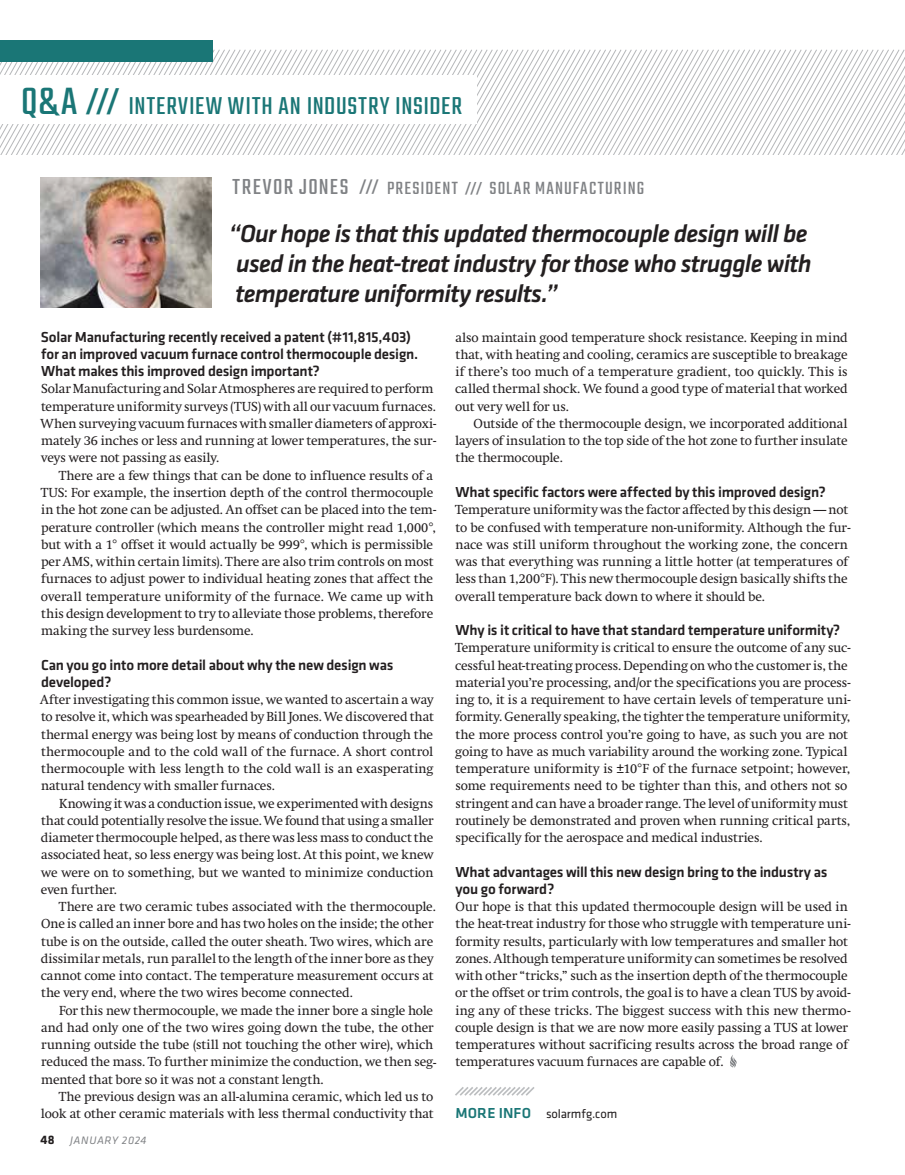
<style>
.page{position:relative;width:905px;height:1175px;background:#fff}
.page>*{position:absolute;margin:0;border:0;box-sizing:border-box;transform-origin:0 0}
.t1{font:27px "Teko";letter-spacing:.035em;color:#1a7676}
.t2{font:italic 500 25.5px/30px "Klavika Basic";letter-spacing:-.03em;color:#231f20}
.t3{font:19.5px "Teko";letter-spacing:.06em;color:#808285}
.t4{font:500 15px/17.2px "Klavika Basic";letter-spacing:-.015em;color:#231f20}
.t5{font:12.9px/17.2px "Swift";letter-spacing:-.005em;color:#231f20}
.t6{font:12.75px "Klavika Basic";letter-spacing:-.01em;color:#231f20}
.t7{font:italic 11.25px "Klavika Basic";letter-spacing:.05em;color:#808285}
.s1{font-size:42px}
.s2{font-weight:500;font-size:32.7px}
.s3{font-size:24px}
.s4{font-weight:500;font-size:18px}
.s5{font-weight:500;font-size:15.75px}
.s6{font-weight:700;font-style:normal;font-size:12.75px;color:#231f20}
.s7{font-weight:500;font-size:15px;color:#1a7676}
</style>
<div class="page">
<svg style="left:0;top:50px;width:904px;height:105px"></svg>
<div style="left:0;top:76px;width:477px;height:48px;background:#fff"></div>
<div style="left:0;top:40px;width:213px;height:22px;background:#1a7676"></div>
<svg style="left:455px;top:1087px;width:80px;height:9px"></svg>
<svg style="left:730px;top:1055px;width:7px;height:13px"></svg>
<img style="left:40px;top:177px;width:171px;height:131px">
<h1 class="t1" style="left:21px;top:91px;width:442px"><span class="s1">Q&amp;A</span> <span class="s2">///</span> INTERVIEW WITH AN INDUSTRY INSIDER</h1>
<h3 class="t3" style="left:232px;top:177px;width:413px"><span class="s3">TREVOR JONES</span> <span class="s4">///</span> PRESIDENT <span class="s5">///</span> SOLAR MANUFACTURING</h3>
<h2 class="t2" style="left:229px;top:217px;width:584px">“Our hope is that this updated thermocouple design will be used in the heat-treat industry for those who struggle with temperature uniformity results.”</h2>
<p class="t4" style="left:41px;top:328px;width:379px">Solar Manufacturing recently received a patent (#11,815,403) for an improved vacuum furnace control thermocouple design.<br>What makes this improved design important?</p>
<p class="t5" style="left:41px;top:380px;width:397px">Solar Manufacturing and Solar Atmospheres are required to perform temperature uniformity surveys (TUS) with all our vacuum furnaces.<br>When surveying vacuum furnaces with smaller diameters of approxi&shy;mately 36 inches or less and running at lower temperatures, the sur&shy;veys were not passing as easily.</p>
<p class="t5" style="left:41px;top:466px;width:397px;text-indent:18px">There are a few things that can be done to influence results of a TUS: For example, the insertion depth of the control thermocouple in the hot zone can be adjusted. An offset can be placed into the tem&shy;perature controller (which means the controller might read 1,000°, but with a 1° offset it would actually be 999°, which is permissible per AMS, within certain limits). There are also trim controls on most furnaces to adjust power to individual heating zones that affect the overall temperature uniformity of the furnace. We came up with this design development to try to alleviate those problems, therefore making the survey less burdensome.</p>
<p class="t4" style="left:41px;top:655px;width:354px">Can you go into more detail about why the new design was developed?</p>
<p class="t5" style="left:40px;top:691px;width:395px;text-align:justify">After investigating this common issue, we wanted to ascertain a way to resolve it, which was spearheaded by Bill Jones. We discovered that thermal energy was being lost by means of conduction through the thermocouple and to the cold wall of the furnace. A short control thermocouple with less length to the cold wall is an exasperating natural tendency with smaller furnaces.</p>
<p class="t5" style="left:41px;top:794px;width:394px;text-align:justify;text-indent:18px">Knowing it was a conduction issue, we experimented with designs that could potentially resolve the issue. We found that using a smaller diameter thermocouple helped, as there was less mass to conduct the associated heat, so less energy was being lost. At this point, we knew we were on to something, but we wanted to minimize conduction even further.</p>
<p class="t5" style="left:41px;top:898px;width:396px;text-indent:18px">There are two ceramic tubes associated with the thermocouple.<br>One is called an inner bore and has two holes on the inside; the other tube is on the outside, called the outer sheath. Two wires, which are dissimilar metals, run parallel to the length of the inner bore as they cannot come into contact. The temperature measurement occurs at the very end, where the two wires become connected.</p>
<p class="t5" style="left:41px;top:1001px;width:396px;text-indent:18px">For this new thermocouple, we made the inner bore a single hole and had only one of the two wires going down the tube, the other running outside the tube (still not touching the other wire), which reduced the mass. To further minimize the conduction, we then seg&shy;mented that bore so it was not a constant length.</p>
<p class="t5" style="left:41px;top:1087px;width:394px;text-align:right">The previous design was an all-alumina ceramic, which led us to look at other ceramic materials with less thermal conductivity that</p>
<p class="t7" style="left:40px;top:1133px;width:108px"><span class="s6">48</span> JANUARY 2024</p>
<p class="t5" style="left:455px;top:328px;width:394px;text-align:justify">also maintain good temperature shock resistance. Keeping in mind that, with heating and cooling, ceramics are susceptible to breakage if there’s too much of a temperature gradient, too quickly. This is called thermal shock. We found a good type of material that worked out very well for us.</p>
<p class="t5" style="left:455px;top:415px;width:394px;text-align:justify;text-indent:18px">Outside of the thermocouple design, we incorporated additional layers of insulation to the top side of the hot zone to further insulate the thermocouple.</p>
<p class="t4" style="left:455px;top:483px;width:372px">What specific factors were affected by this improved design?</p>
<p class="t5" style="left:455px;top:501px;width:397px">Temperature uniformity was the factor affected by this design — not to be confused with temperature non-uniformity. Although the fur&shy;nace was still uniform throughout the working zone, the concern was that everything was running a little hotter (at temperatures of less than 1,200°F). This new thermocouple design basically shifts the overall temperature back down to where it should be.</p>
<p class="t4" style="left:455px;top:621px;width:386px">Why is it critical to have that standard temperature uniformity?</p>
<p class="t5" style="left:455px;top:639px;width:397px">Temperature uniformity is critical to ensure the outcome of any suc&shy;cessful heat-treating process. Depending on who the customer is, the material you’re processing, and/or the specifications you are process&shy;ing to, it is a requirement to have certain levels of temperature uni&shy;formity. Generally speaking, the tighter the temperature uniformity, the more process control you’re going to have, as such you are not going to have as much variability around the working zone. Typical temperature uniformity is ±10°F of the furnace setpoint; however, some requirements need to be tighter than this, and others not so stringent and can have a broader range. The level of uniformity must routinely be demonstrated and proven when running critical parts, specifically for the aerospace and medical industries.</p>
<p class="t4" style="left:455px;top:862px;width:373px">What advantages will this new design bring to the industry as you go forward?</p>
<p class="t5" style="left:455px;top:898px;width:397px">Our hope is that this updated thermocouple design will be used in the heat-treat industry for those who struggle with temperature uni&shy;formity results, particularly with low temperatures and smaller hot zones. Although temperature uniformity can sometimes be resolved with other “tricks,” such as the insertion depth of the thermocouple or the offset or trim controls, the goal is to have a clean TUS by avoid&shy;ing any of these tricks. The biggest success with this new thermo&shy;couple design is that we are now more easily passing a TUS at lower temperatures without sacrificing results across the broad range of temperatures vacuum furnaces are capable of.</p>
<p class="t6" style="left:455px;top:1105px;width:163px"><span class="s7">MORE INFO</span> solarmfg.com</p>
</div>
